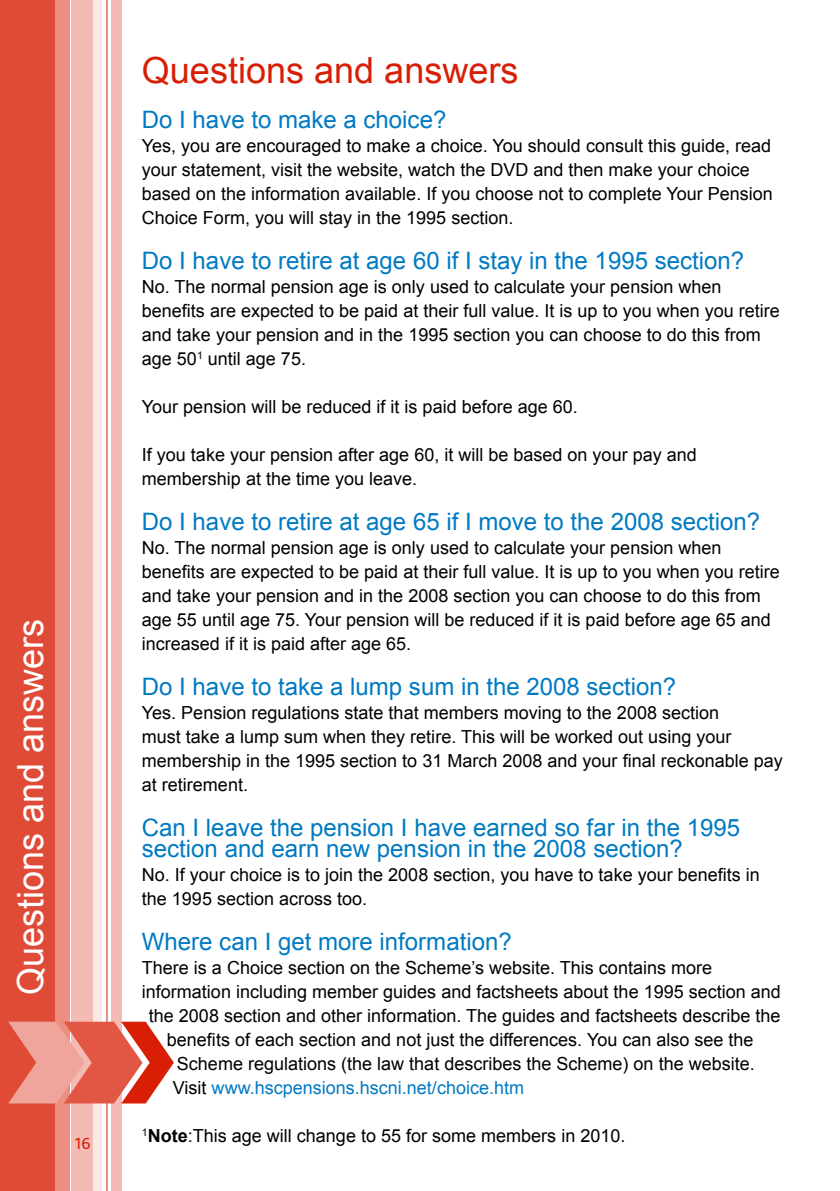
<style>
.page{position:relative;width:840px;height:1191px;background:#fff}
.page>*{position:absolute;margin:0;border:0;box-sizing:border-box;transform-origin:0 0}
.t1{font:36px "Arial";color:#fff}
.t2{font:36px "Arial";color:#d81e05}
.t3{font:24px/21px "Arial";color:#007ac2}
.t4{font:18px/24px "Arial";color:#000}
.t5{font:18px "Arial";color:#007ac2}
.t6{font:16.8px "Bliss 2";color:#d81e05}
.s1{color:#000}
.s2{font-weight:700}
</style>
<div class="page">
<div style="left:0;top:0;width:55px;height:1191px;background:#e04b37"></div>
<div style="left:55px;top:0;width:15px;height:1191px;background:#ec8f82"></div>
<div style="left:71px;top:0;width:26px;height:1191px;background:#f3bbb4"></div>
<div style="left:93px;top:0;width:8px;height:1191px;background:#fbe9e6"></div>
<hr style="left:106px;top:0;width:1px;height:1191px;background:#ec8f82">
<div style="left:111px;top:0;width:11px;height:1191px;background:#f3bbb4"></div>
<svg style="left:8px;top:1021px;width:166px;height:82px"></svg>
<h1 class="t1" style="left:7px;top:995px;width:378px;rotate:-90deg">Questions and answers</h1>
<p class="t6" style="left:74px;top:1132px;width:18px">16</p>
<h1 class="t2" style="left:142px;top:47px;width:378px">Questions and answers</h1>
<h2 class="t3" style="left:142px;top:109px;width:306px">Do I have to make a choice?</h2>
<p class="t4" style="left:142px;top:134px;width:632px">Yes, you are encouraged to make a choice. You should consult this guide, read your statement, visit the website, watch the DVD and then make your choice based on the information available. If you choose not to complete Your Pension Choice Form, you will stay in the 1995 section.</p>
<h2 class="t3" style="left:142px;top:250px;width:603px">Do I have to retire at age 60 if I stay in the 1995 section?</h2>
<p class="t4" style="left:142px;top:275px;width:639px">No. The normal pension age is only used to calculate your pension when benefits are expected to be paid at their full value. It is up to you when you retire and take your pension and in the 1995 section you can choose to do this from age 50<sup>1</sup> until age 75.</p>
<p class="t4" style="left:142px;top:395px;width:437px">Your pension will be reduced if it is paid before age 60.</p>
<p class="t4" style="left:142px;top:443px;width:556px">If you take your pension after age 60, it will be based on your pay and membership at the time you leave.</p>
<h2 class="t3" style="left:142px;top:511px;width:619px">Do I have to retire at age 65 if I move to the 2008 section?</h2>
<p class="t4" style="left:142px;top:536px;width:639px">No. The normal pension age is only used to calculate your pension when benefits are expected to be paid at their full value. It is up to you when you retire and take your pension and in the 2008 section you can choose to do this from age 55 until age 75. Your pension will be reduced if it is paid before age 65 and increased if it is paid after age 65.</p>
<h2 class="t3" style="left:142px;top:676px;width:535px">Do I have to take a lump sum in the 2008 section?</h2>
<p class="t4" style="left:142px;top:701px;width:642px">Yes. Pension regulations state that members moving to the 2008 section<br>must take a lump sum when they retire. This will be worked out using your membership in the 1995 section to 31 March 2008 and your final reckonable pay at retirement.</p>
<h2 class="t3" style="left:142px;top:817px;width:599px">Can I leave the pension I have earned so far in the 1995 section and earn new pension in the 2008 section?</h2>
<p class="t4" style="left:142px;top:863px;width:619px">No. If your choice is to join the 2008 section, you have to take your benefits in the 1995 section across too.</p>
<h2 class="t3" style="left:142px;top:931px;width:371px">Where can I get more information?</h2>
<p class="t4" style="left:142px;top:956px;width:571px">There is a Choice section on the Scheme’s website. This contains more</p>
<p class="t4" style="left:142px;top:980px;width:640px">information including member guides and factsheets about the 1995 section and</p>
<p class="t4" style="left:149px;top:1004px;width:633px">the 2008 section and other information. The guides and factsheets describe the</p>
<p class="t4" style="left:167px;top:1028px;width:588px">benefits of each section and not just the differences. You can also see the</p>
<p class="t4" style="left:177px;top:1052px;width:579px">Scheme regulations (the law that describes the Scheme) on the website.</p>
<p class="t5" style="left:173px;top:1076px;width:352px"><span class="s1">Visit</span> www.hscpensions.hscni.net/choice.htm</p>
<p class="t4" style="left:142px;top:1124px;width:485px"><sup>1</sup><span class="s2">Note</span>:This age will change to 55 for some members in 2010.</p>
</div>
